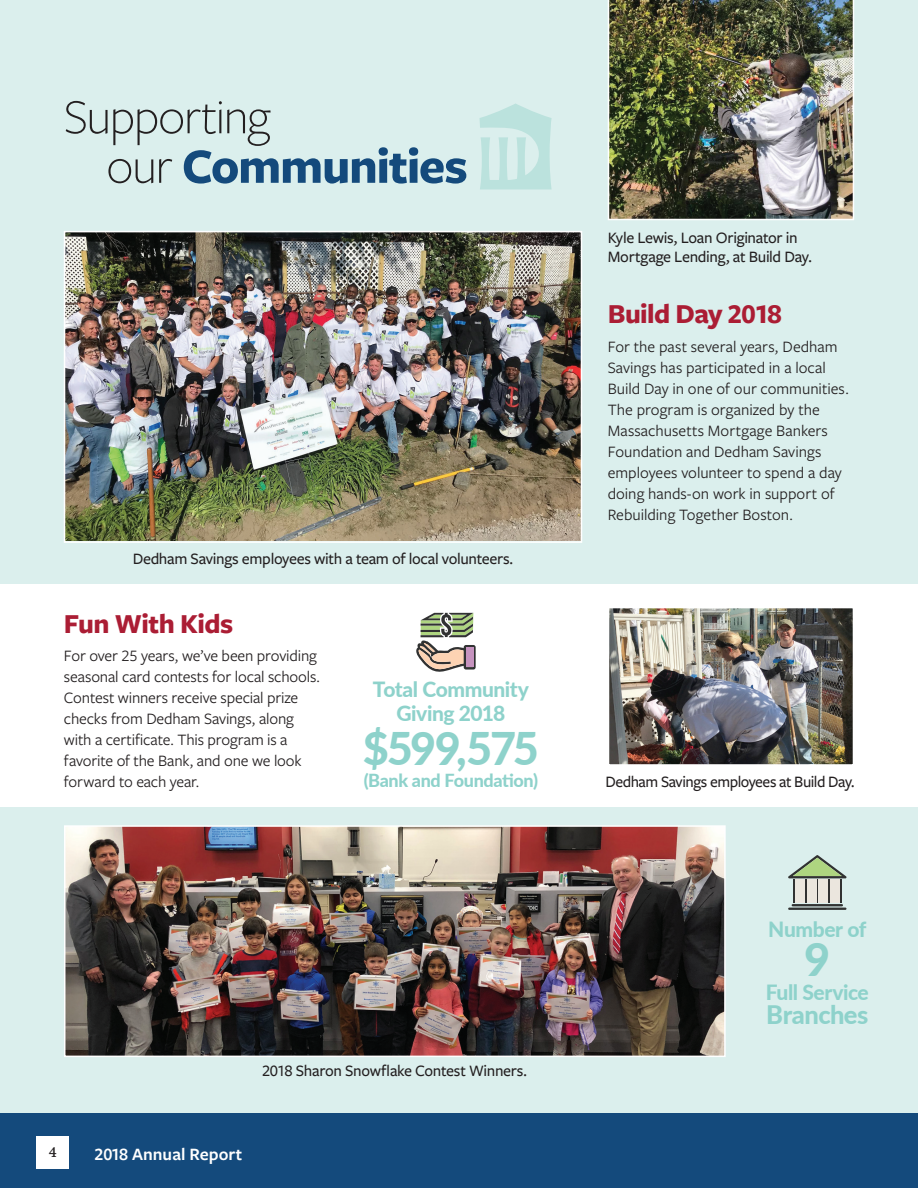
<style>
.page{position:relative;width:918px;height:1188px;background:#fff}
.page>*{position:absolute;margin:0;border:0;box-sizing:border-box;transform-origin:0 0}
.t1{font:300 51px/49.5px "Freight Sans Pro";letter-spacing:-.03em;color:#231f20}
.t2{font:800 45px "Lato";letter-spacing:-.055em;color:#8ed2cb}
.t3{font:700 28.5px "Freight Sans Pro";letter-spacing:-.025em;color:#ab1d34}
.t4{font:800 25.5px "Lato";letter-spacing:-.02em;color:#8ed2cb}
.t5{font:800 21px/24px "Lato";letter-spacing:-.02em;color:#8ed2cb;text-align:center}
.t6{font:800 18px "Lato";letter-spacing:-.02em;color:#8ed2cb}
.t7{font:600 18px "Freight Sans Pro";letter-spacing:-.005em;color:#fff}
.t8{font:16.5px/21px "Freight Sans Pro";letter-spacing:-.005em;color:#231f20}
.t9{font:500 16.5px/19.5px "Freight Sans Pro";letter-spacing:-.02em;color:#231f20}
.t10{font:500 15px "Sutro";color:#231f20}
.s1{font-weight:700;color:#144a7c}
</style>
<div class="page">
<div style="left:0;top:0;width:918px;height:1169px;background:#dbefed"></div>
<div style="left:0;top:585px;width:918px;height:222px;background:#fff"></div>
<img style="left:67px;top:234px;width:512px;height:306px">
<div style="left:64px;top:231px;width:518px;height:312px;border:2px solid #fff"></div>
<img style="left:611px;top:610px;width:240px;height:153px">
<div style="left:608px;top:607px;width:246px;height:159px;border:2px solid #fff"></div>
<img style="left:608px;top:0;width:246px;height:220px">
<img style="left:67px;top:828px;width:656px;height:226px">
<div style="left:64px;top:825px;width:662px;height:232px;border:2px solid #fff"></div>
<svg style="left:416px;top:613px;width:60px;height:59px"></svg>
<svg style="left:480px;top:103px;width:72px;height:86px"></svg>
<hr style="left:793px;top:880px;width:2px;height:23px;background:#313232">
<hr style="left:805px;top:880px;width:2px;height:23px;background:#313232">
<hr style="left:816px;top:880px;width:3px;height:23px;background:#313232">
<hr style="left:828px;top:880px;width:2px;height:23px;background:#313232">
<hr style="left:839px;top:880px;width:3px;height:23px;background:#313232">
<hr style="left:788px;top:908px;width:58px;height:2px;background:#313232">
<hr style="left:792px;top:904px;width:51px;height:2px;background:#313232">
<svg style="left:788px;top:855px;width:59px;height:23px"></svg>
<div style="left:795px;top:880px;width:10px;height:23px;background:#ebe6de"></div>
<div style="left:807px;top:880px;width:9px;height:23px;background:#ebe6de"></div>
<div style="left:819px;top:880px;width:9px;height:23px;background:#ebe6de"></div>
<div style="left:830px;top:880px;width:9px;height:23px;background:#ebe6de"></div>
<div style="left:0;top:1113px;width:918px;height:75px;background:#144a7c"></div>
<div style="left:37px;top:1136px;width:32px;height:33px;background:#fff"></div>
<h1 class="t1" style="left:106px;top:90px;width:363px;text-indent:-42px">Supporting<br>our <span class="s1">Communities</span></h1>
<p class="t9" style="left:133px;top:548px;width:382px">Dedham Savings employees with a team of local volunteers.</p>
<h3 class="t3" style="left:64px;top:604px;width:171px">Fun With Kids</h3>
<p class="t8" style="left:64px;top:645px;width:258px">For over 25 years, we’ve been providing seasonal card contests for local schools.<br>Contest winners receive special prize checks from Dedham Savings, along with a certificate. This program is a favorite of the Bank, and one we look forward to each year.</p>
<p class="t5" style="left:373px;top:677px;width:157px">Total Community<br>Giving 2018</p>
<h2 class="t2" style="left:363px;top:715px;width:178px">$599,575</h2>
<p class="t6" style="left:364px;top:768px;width:176px">(Bank and Foundation)</p>
<p class="t9" style="left:262px;top:1060px;width:267px">2018 Sharon Snowflake Contest Winners.</p>
<p class="t10" style="left:49px;top:1144px;width:9px">4</p>
<p class="t7" style="left:94px;top:1142px;width:149px">2018 Annual Report</p>
<p class="t9" style="left:608px;top:227px;width:206px">Kyle Lewis, Loan Originator in<br>Mortgage Lending, at Build Day.</p>
<h3 class="t3" style="left:608px;top:294px;width:176px">Build Day 2018</h3>
<p class="t8" style="left:608px;top:335px;width:243px">For the past several years, Dedham<br>Savings has participated in a local<br>Build Day in one of our communities.<br>The program is organized by the<br>Massachusetts Mortgage Bankers<br>Foundation and Dedham Savings employees volunteer to spend a day doing hands-on work in support of<br>Rebuilding Together Boston.</p>
<p class="t9" style="left:605px;top:771px;width:251px">Dedham Savings employees at Build Day.</p>
<p class="t5" style="left:768px;top:917px;width:100px">Number of</p>
<h2 class="t2" style="left:804px;top:927px;width:28px">9</h2>
<p class="t5" style="left:766px;top:980px;width:104px">Full Service</p>
<h3 class="t4" style="left:766px;top:996px;width:104px">Branches</h3>
</div>
